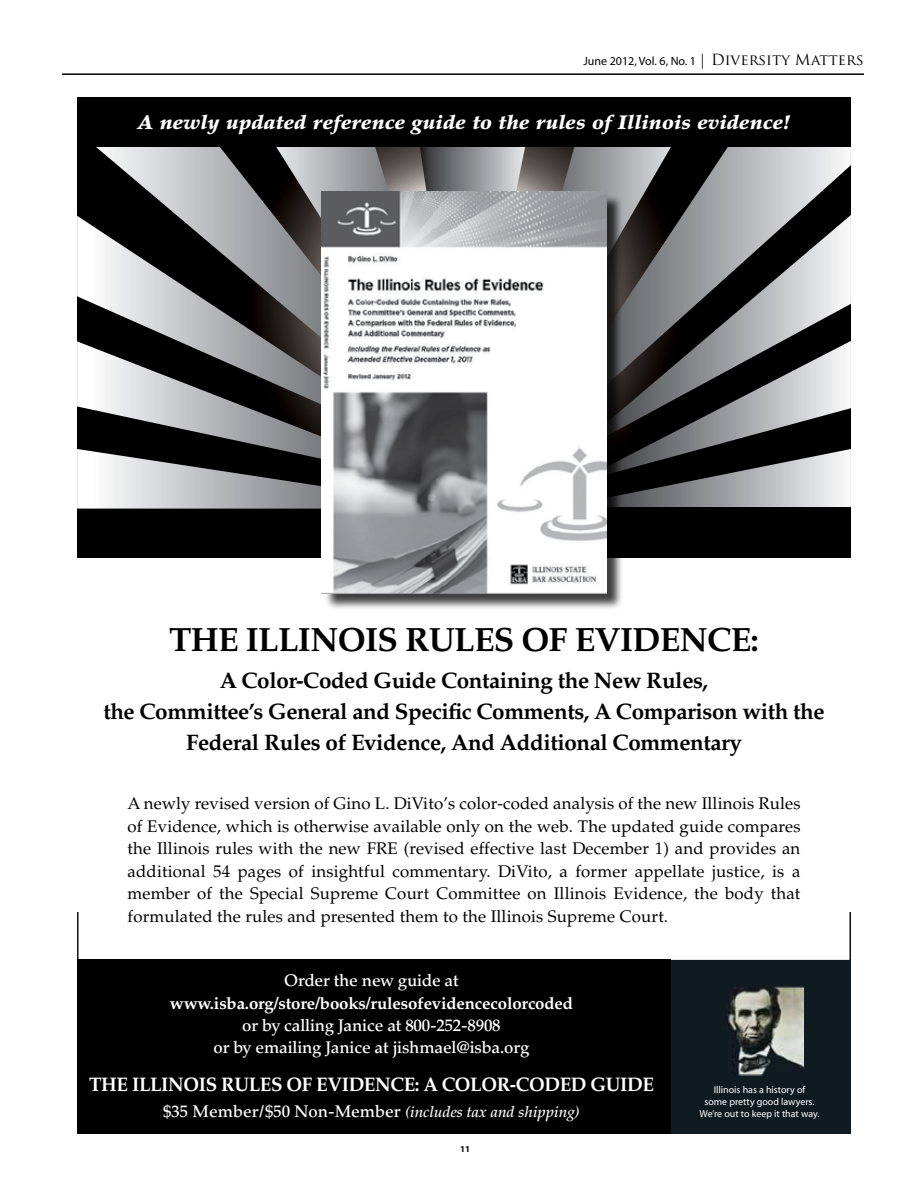
<style>
.page{position:relative;width:918px;height:1188px;background:#fff}
.page>*{position:absolute;margin:0;border:0;box-sizing:border-box;transform-origin:0 0}
.t1{font:700 33.6px "Palatino LT Std";letter-spacing:-.02em;color:#000}
.t2{font:700 22.5px/30.9px "Palatino LT Std";letter-spacing:-.02em;color:#000;text-align:center}
.t3{font:italic 900 19.65px "Palatino LT Std";letter-spacing:.01em;color:#fff;scale:1.05 1}
.t4{font:700 19.65px "Palatino LT Std";letter-spacing:-.02em;color:#fff;scale:.96 1}
.t5{font:16.8px/22.4px "Palatino LT Std";letter-spacing:.01em;color:#000;text-align:justify}
.t6{font:500 16.8px/22.4px "Palatino LT Std";letter-spacing:-.01em;color:#fff;text-align:center}
.t7{font:700 16.8px "Palatino LT Std";letter-spacing:-.01em;color:#fff}
.t8{font:italic 500 15.45px "Palatino LT Std";color:#fff}
.t9{font:12px "Myriad Pro";color:#000}
.t10{font:10.05px/12px "Myriad Pro";color:#fff;text-align:center}
.t11{font:700 9px "Myriad Pro";color:#000}
.s1{font-family:"Trajan Pro";font-size:15px}
.s2{font-style:normal;font-size:16.8px}
</style>
<div class="page">
<hr style="left:62px;top:73px;width:802px;height:2px;background:#000">
<div style="left:77px;top:960px;width:594px;height:174px;background:#000"></div>
<div style="left:77px;top:508px;width:774px;height:50px;background:#000"></div>
<svg style="left:77px;top:147px;width:409px;height:362px"></svg>
<svg style="left:516px;top:147px;width:335px;height:68px"></svg>
<svg style="left:624px;top:215px;width:227px;height:126px"></svg>
<svg style="left:624px;top:341px;width:227px;height:166px"></svg>
<div style="left:671px;top:960px;width:180px;height:174px;background:#101b21"></div>
<img style="left:727px;top:988px;width:76px;height:86px">
<div style="left:725px;top:986px;width:80px;height:90px;border:1px solid #101b21"></div>
<div style="left:77px;top:98px;width:774px;height:49px;background:#000"></div>
<div style="left:324px;top:194px;width:300px;height:417px;background:#000;opacity:.75"></div>
<img style="left:321px;top:192px;width:286px;height:401px">
<p class="t9" style="left:583px;top:54px;width:282px">June 2012, Vol. 6, No. 1 <span class="s1">| Diversity Matters</span></p>
<p class="t3" style="left:138px;top:111px;width:623px">A newly updated reference guide to the rules of Illinois evidence!</p>
<h1 class="t1" style="left:169px;top:620px;width:592px">THE ILLINOIS RULES OF EVIDENCE:</h1>
<h2 class="t2" style="left:103px;top:665px;width:723px">A Color-Coded Guide Containing the New Rules,<br>the Committee’s General and Specific Comments, A Comparison with the<br>Federal Rules of Evidence, And Additional Commentary</h2>
<p class="t5" style="left:128px;top:793px;width:674px">A newly revised version of Gino L. DiVito’s color-coded analysis of the new Illinois Rules of Evidence, which is otherwise available only on the web. The updated guide compares the Illinois rules with the new FRE (revised effective last December 1) and provides an additional 54 pages of insightful commentary. DiVito, a former appellate justice, is a member of the Special Supreme Court Committee on Illinois Evidence, the body that formulated the rules and presented them to the Illinois Supreme Court.</p>
<p class="t6" style="left:284px;top:970px;width:176px">Order the new guide at</p>
<p class="t7" style="left:170px;top:993px;width:405px">www.isba.org/store/books/rulesofevidencecolorcoded</p>
<p class="t6" style="left:214px;top:1014px;width:317px">or by calling Janice at 800-252-8908<br>or by emailing Janice at jishmael@isba.org</p>
<p class="t4" style="left:89px;top:1073px;width:590px">THE ILLINOIS RULES OF EVIDENCE: A COLOR-CODED GUIDE</p>
<p class="t8" style="left:163px;top:1103px;width:418px"><span class="s2">$35 Member/$50 Non-Member</span> (includes tax and shipping)</p>
<p class="t11" style="left:460px;top:1143px;width:11px">11</p>
<p class="t10" style="left:700px;top:1084px;width:121px">Illinois has a history of<br>some pretty good lawyers.<br>We’re out to keep it that way.</p>
</div>
